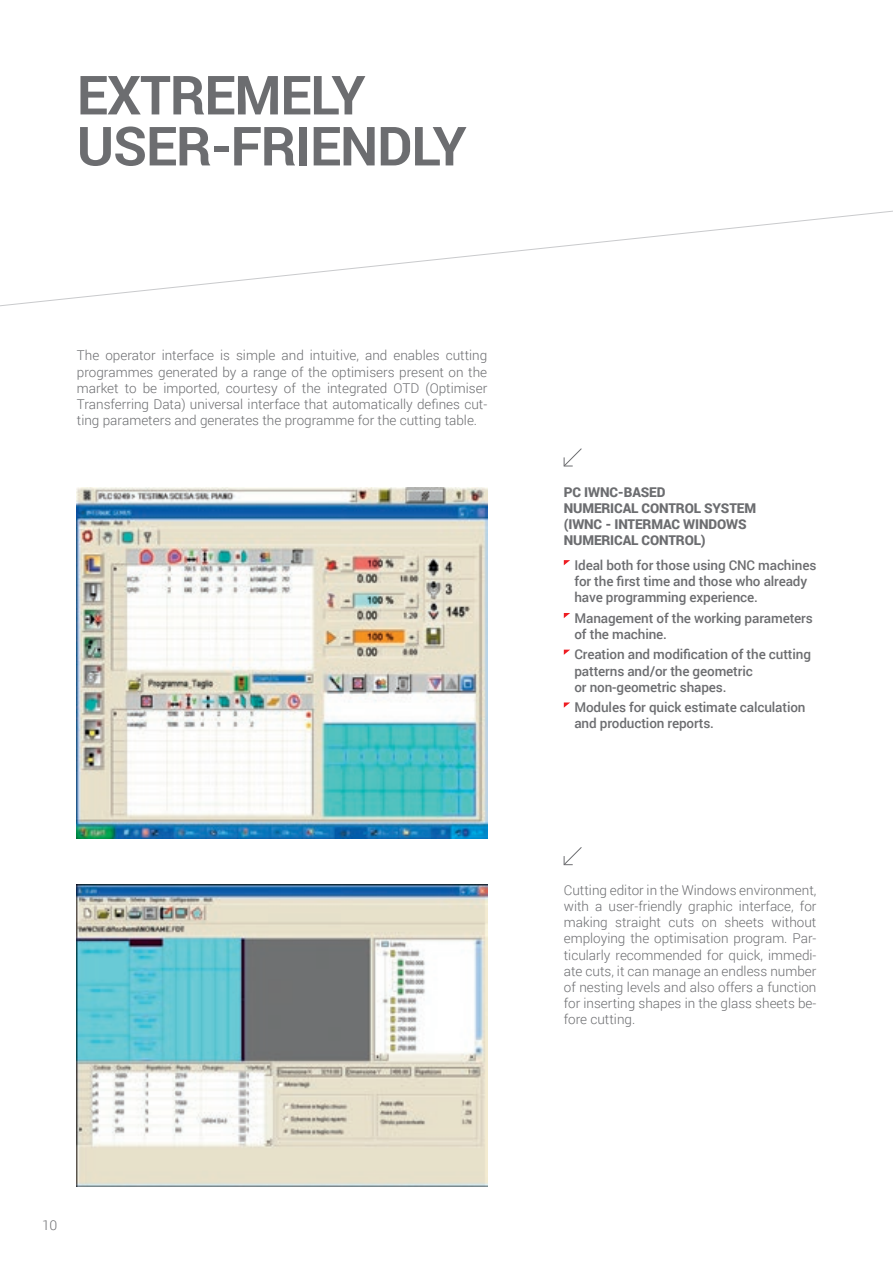
<style>
.page{position:relative;width:893px;height:1263px;background:#fff}
.page>*{position:absolute;margin:0;border:0;box-sizing:border-box;transform-origin:0 0}
._1_TITOLO_GRIGIO{font:700 54px/51px "Roboto";letter-spacing:-.02em;color:#6c6d70}
._5_TESTO_9_grigio{font:300 13.5px/16.2px "Roboto";color:#6c6d70;text-align:justify}
._2_SOTTOTITOLO_ROSSO{font:500 13.5px/16.2px "Roboto";letter-spacing:-.01em;color:#6c6d70}
._2_SOTTOTITOLO_ROSSO-2{font:900 13.5px/16.2px "Roboto";letter-spacing:-.01em;color:#6c6d70}
</style>
<div class="page">
<svg style="left:563px;top:847px;width:19px;height:18px"></svg>
<svg style="left:563px;top:448px;width:19px;height:19px"></svg>
<svg style="left:0;top:210px;width:893px;height:97px"></svg>
<img style="left:77px;top:488px;width:410px;height:351px">
<img style="left:77px;top:884px;width:410px;height:302px">
<svg style="left:564px;top:560px;width:6px;height:5px"></svg>
<svg style="left:564px;top:613px;width:6px;height:5px"></svg>
<svg style="left:564px;top:650px;width:6px;height:5px"></svg>
<svg style="left:564px;top:702px;width:6px;height:6px"></svg>
<p class="_1_TITOLO_GRIGIO" style="left:77px;top:68px;width:391px">EXTREMELY<br>USER-FRIENDLY</p>
<p class="_5_TESTO_9_grigio" style="left:77px;top:347px;width:412px">The operator interface is simple and intuitive, and enables cutting programmes generated by a range of the optimisers present on the market to be imported, courtesy of the integrated OTD (Optimiser Transferring Data) universal interface that automatically defines cut&shy;ting parameters and generates the programme for the cutting table.</p>
<p class="_5_TESTO_9_grigio" style="left:42px;top:1216px;width:17px">10</p>
<p class="_2_SOTTOTITOLO_ROSSO-2" style="left:564px;top:483px;width:103px">PC IWNC-BASED</p>
<p class="_2_SOTTOTITOLO_ROSSO-2" style="left:564px;top:499px;width:194px">NUMERICAL CONTROL SYSTEM (IWNC - INTERMAC WINDOWS<br>NUMERICAL CONTROL)</p>
<p class="_2_SOTTOTITOLO_ROSSO" style="left:574px;top:556px;width:243px">Ideal both for those using CNC machines for the first time and those who already have programming experience.</p>
<p class="_2_SOTTOTITOLO_ROSSO" style="left:574px;top:609px;width:240px">Management of the working parameters of the machine.</p>
<p class="_2_SOTTOTITOLO_ROSSO" style="left:574px;top:646px;width:238px">Creation and modification of the cutting patterns and/or the geometric<br>or non‑geometric shapes.</p>
<p class="_2_SOTTOTITOLO_ROSSO" style="left:574px;top:699px;width:233px">Modules for quick estimate calculation and production reports.</p>
<p class="_5_TESTO_9_grigio" style="left:564px;top:881px;width:254px">Cutting editor in the Windows environment, with a user-friendly graphic interface, for making straight cuts on sheets without employing the optimisation program. Par&shy;ticularly recommended for quick, immedi&shy;ate cuts, it can manage an endless number of nesting levels and also offers a function for inserting shapes in the glass sheets be&shy;fore cutting.</p>
</div>
